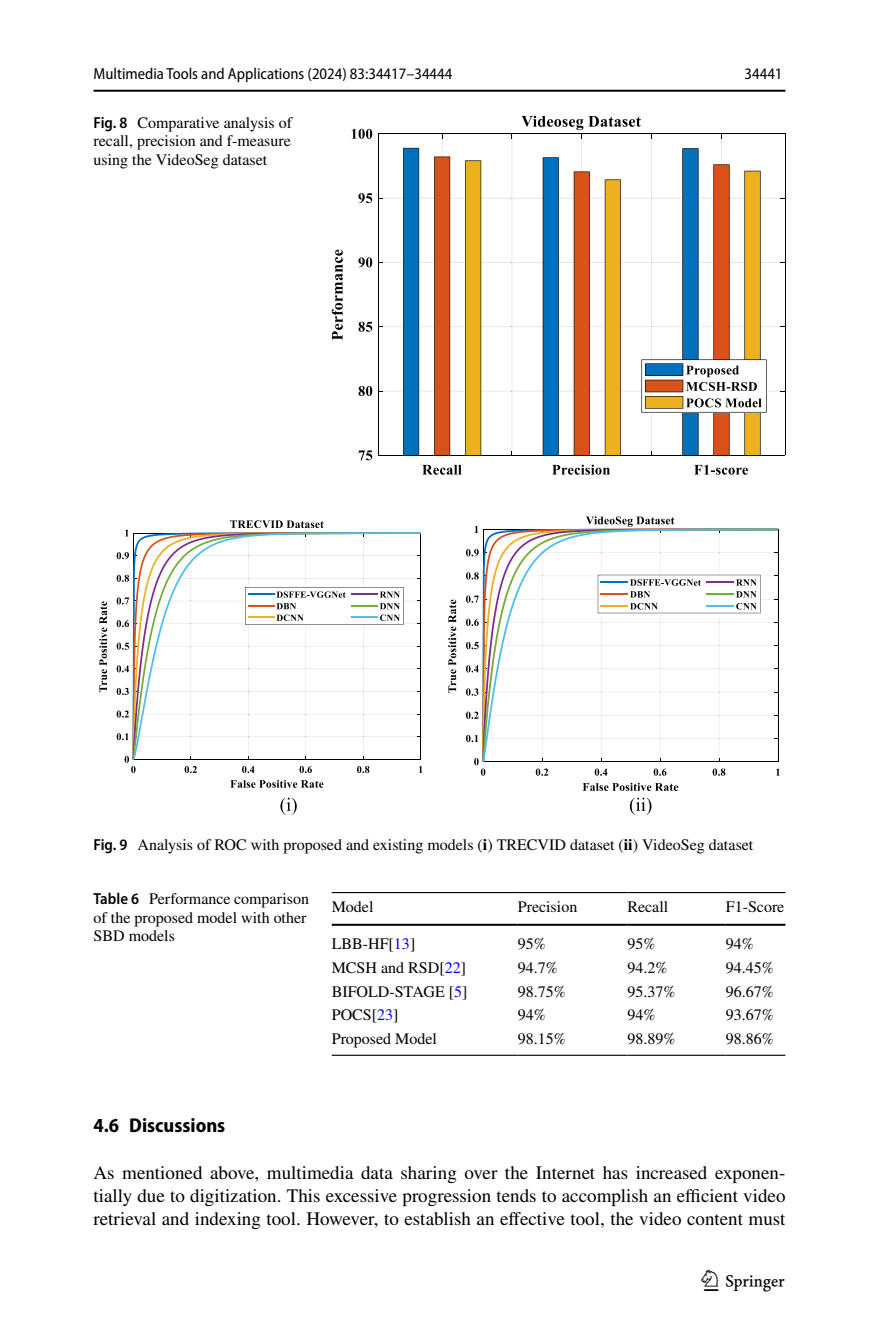
<style>
.page{position:relative;width:879px;height:1333px;background:#fff}
.page>*{position:absolute;margin:0;border:0;box-sizing:border-box;transform-origin:0 0}
.t1{font:30px "Springnew Regular 5";color:#000}
.t2{font:700 semi-condensed 20px "Myriad Pro";color:#000}
.t3{font:19px/23px "STIX";color:#000;text-align:justify}
.t4{font:16px/18.4px "STIX";color:#000;text-align:justify}
.t5{font:semi-condensed 16px "Myriad Pro";color:#000}
.s1{font-family:"Myriad Pro";font-weight:600;font-stretch:semi-condensed}
.s2{font-weight:700}
.s3{color:#00f}
</style>
<div class="page">
<hr style="left:94px;top:90px;width:691px;height:2px;background:#000">
<hr style="left:442px;top:134px;width:1px;height:64px;background:#d9d9d9">
<hr style="left:512px;top:134px;width:1px;height:64px;background:#d9d9d9">
<hr style="left:581px;top:134px;width:1px;height:64px;background:#d9d9d9">
<hr style="left:651px;top:134px;width:1px;height:64px;background:#d9d9d9">
<hr style="left:721px;top:134px;width:1px;height:64px;background:#d9d9d9">
<hr style="left:722px;top:391px;width:63px;height:1px;background:#d9d9d9">
<hr style="left:378px;top:391px;width:64px;height:1px;background:#d9d9d9">
<hr style="left:722px;top:326px;width:63px;height:1px;background:#d9d9d9">
<hr style="left:378px;top:326px;width:64px;height:1px;background:#d9d9d9">
<hr style="left:722px;top:262px;width:63px;height:1px;background:#d9d9d9">
<hr style="left:378px;top:262px;width:64px;height:1px;background:#d9d9d9">
<hr style="left:722px;top:198px;width:63px;height:1px;background:#d9d9d9">
<hr style="left:378px;top:198px;width:64px;height:1px;background:#d9d9d9">
<svg style="left:422px;top:465px;width:39px;height:9px"></svg>
<svg style="left:552px;top:464px;width:58px;height:10px"></svg>
<svg style="left:694px;top:464px;width:54px;height:10px"></svg>
<hr style="left:378px;top:134px;width:1px;height:321px;background:#000">
<hr style="left:785px;top:134px;width:1px;height:321px;background:#000">
<svg style="left:358px;top:450px;width:14px;height:10px"></svg>
<svg style="left:358px;top:386px;width:14px;height:10px"></svg>
<svg style="left:358px;top:322px;width:14px;height:10px"></svg>
<svg style="left:358px;top:257px;width:14px;height:10px"></svg>
<svg style="left:358px;top:193px;width:14px;height:10px"></svg>
<svg style="left:351px;top:129px;width:21px;height:10px"></svg>
<svg style="left:332px;top:249px;width:11px;height:91px"></svg>
<svg style="left:378px;top:116px;width:407px;height:22px"></svg>
<hr style="left:378px;top:455px;width:407px;height:1px;background:#000">
<svg style="left:419px;top:148px;width:163px;height:307px"></svg>
<svg style="left:403px;top:148px;width:16px;height:307px;background:#036bb0"></svg>
<svg style="left:450px;top:157px;width:132px;height:298px"></svg>
<svg style="left:434px;top:157px;width:16px;height:299px;background:#ca4f1a"></svg>
<svg style="left:481px;top:161px;width:160px;height:294px"></svg>
<svg style="left:465px;top:160px;width:16px;height:295px;background:#dda620"></svg>
<svg style="left:605px;top:179px;width:16px;height:276px;background:#dda620"></svg>
<svg style="left:641px;top:148px;width:125px;height:308px"></svg>
<svg style="left:280px;top:797px;width:17px;height:17px"></svg>
<svg style="left:630px;top:797px;width:21px;height:17px"></svg>
<svg style="left:230px;top:780px;width:93px;height:7px"></svg>
<svg style="left:99px;top:601px;width:8px;height:91px"></svg>
<svg style="left:117px;top:520px;width:305px;height:253px"></svg>
<svg style="left:582px;top:782px;width:96px;height:8px"></svg>
<svg style="left:448px;top:599px;width:8px;height:93px"></svg>
<svg style="left:466px;top:516px;width:313px;height:259px"></svg>
<hr style="left:332px;top:892px;width:186px;height:1px;background:#000">
<hr style="left:332px;top:923px;width:186px;height:2px;background:#000">
<hr style="left:518px;top:892px;width:109px;height:1px;background:#000">
<hr style="left:518px;top:923px;width:109px;height:2px;background:#000">
<hr style="left:627px;top:892px;width:99px;height:1px;background:#000">
<hr style="left:627px;top:923px;width:99px;height:2px;background:#000">
<hr style="left:726px;top:892px;width:59px;height:1px;background:#000">
<hr style="left:726px;top:923px;width:59px;height:2px;background:#000">
<hr style="left:332px;top:1054px;width:186px;height:1px;background:#000">
<hr style="left:518px;top:1054px;width:109px;height:1px;background:#000">
<hr style="left:627px;top:1054px;width:99px;height:1px;background:#000">
<hr style="left:726px;top:1054px;width:59px;height:1px;background:#000">
<p class="t5" style="left:94px;top:65px;width:360px">Multimedia Tools and Applications (2024) 83:34417–34444</p>
<p class="t5" style="left:744px;top:65px;width:39px">34441</p>
<p class="t4" style="left:94px;top:114px;width:200px"><span class="s1">Fig. 8</span> Comparative analysis of recall, precision and f-measure using the VideoSeg dataset</p>
<p class="t4" style="left:94px;top:836px;width:661px"><span class="s1">Fig. 9</span> Analysis of ROC with proposed and existing models (<span class="s2">i</span>) TRECVID dataset (<span class="s2">ii</span>) VideoSeg dataset</p>
<p class="t4" style="left:94px;top:890px;width:217px;text-align:left"><span class="s1">Table 6</span> Performance comparison of the proposed model with other<br>SBD models</p>
<p class="t4" style="left:332px;top:898px;width:43px">Model</p>
<p class="t4" style="left:518px;top:898px;width:61px">Precision</p>
<p class="t4" style="left:627px;top:898px;width:42px">Recall</p>
<p class="t4" style="left:726px;top:898px;width:60px">F1-Score</p>
<p class="t4" style="left:332px;top:935px;width:85px">LBB-HF[<span class="s3">13</span>]</p>
<p class="t4" style="left:518px;top:935px;width:29px">95%</p>
<p class="t4" style="left:627px;top:935px;width:29px">95%</p>
<p class="t4" style="left:726px;top:935px;width:29px">94%</p>
<p class="t4" style="left:332px;top:959px;width:136px">MCSH and RSD[<span class="s3">22</span>]</p>
<p class="t4" style="left:518px;top:959px;width:41px">94.7%</p>
<p class="t4" style="left:627px;top:959px;width:41px">94.2%</p>
<p class="t4" style="left:726px;top:959px;width:49px">94.45%</p>
<p class="t4" style="left:332px;top:983px;width:137px">BIFOLD-STAGE [<span class="s3">5</span>]</p>
<p class="t4" style="left:518px;top:983px;width:49px">98.75%</p>
<p class="t4" style="left:627px;top:983px;width:49px">95.37%</p>
<p class="t4" style="left:726px;top:983px;width:49px">96.67%</p>
<p class="t4" style="left:332px;top:1006px;width:68px">POCS[<span class="s3">23</span>]</p>
<p class="t4" style="left:518px;top:1006px;width:29px">94%</p>
<p class="t4" style="left:627px;top:1006px;width:29px">94%</p>
<p class="t4" style="left:726px;top:1006px;width:49px">93.67%</p>
<p class="t4" style="left:332px;top:1030px;width:107px">Proposed Model</p>
<p class="t4" style="left:518px;top:1030px;width:49px">98.15%</p>
<p class="t4" style="left:627px;top:1030px;width:49px">98.89%</p>
<p class="t4" style="left:726px;top:1030px;width:49px">98.86%</p>
<p class="t2" style="left:94px;top:1113px;width:133px">4.6 Discussions</p>
<p class="t3" style="left:94px;top:1162px;width:693px">As mentioned above, multimedia data sharing over the Internet has increased exponen&shy;tially due to digitization. This excessive progression tends to accomplish an efficient video retrieval and indexing tool. However, to establish an effective tool, the video content must</p>
<h1 class="t1" style="left:704px;top:1269px;width:83px">1 3</h1>
</div>
